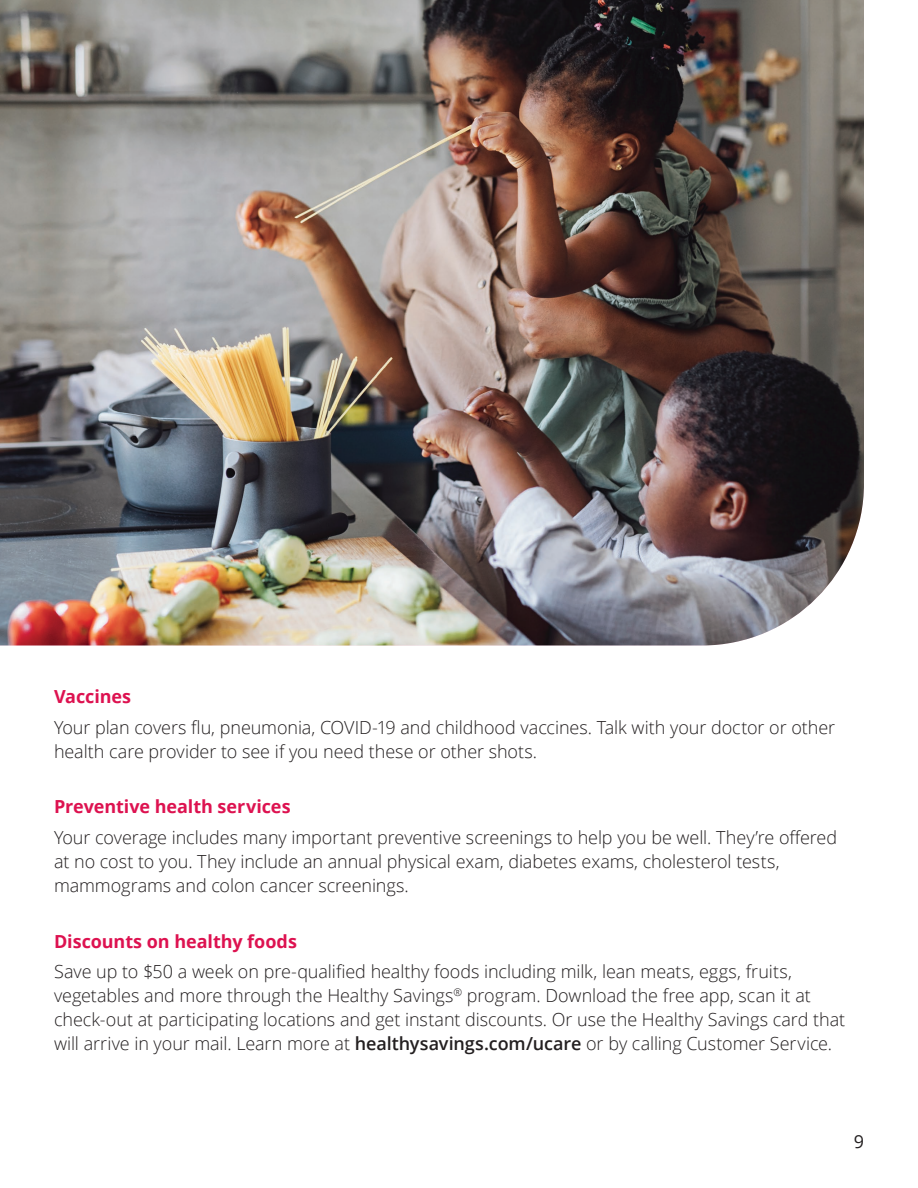
<style>
.page{position:relative;width:918px;height:1188px;background:#fff}
.page>*{position:absolute;margin:0;border:0;box-sizing:border-box;transform-origin:0 0}
.body_12_16{font:300 18px/24px "Open Sans";letter-spacing:-.005em;color:#231f20}
.Use_this_B_head{font:700 18px "Open Sans";letter-spacing:-.005em;color:#dd1250}
.t1{font:18px "Open Sans";color:#231f20}
.s1{font-weight:600}
</style>
<div class="page">
<img style="left:0;top:0;width:864px;height:645px">
<p class="Use_this_B_head" style="left:54px;top:684px;width:79px">Vaccines</p>
<p class="body_12_16" style="left:54px;top:715px;width:783px">Your plan covers flu, pneumonia, COVID-19 and childhood vaccines. Talk with your doctor or other health care provider to see if you need these or other shots.</p>
<p class="Use_this_B_head" style="left:54px;top:794px;width:238px">Preventive health services</p>
<p class="body_12_16" style="left:54px;top:825px;width:785px">Your coverage includes many important preventive screenings to help you be well. They’re offered at no cost to you. They include an annual physical exam, diabetes exams, cholesterol tests, mammograms and colon cancer screenings.</p>
<p class="Use_this_B_head" style="left:54px;top:928px;width:245px">Discounts on healthy foods</p>
<p class="body_12_16" style="left:54px;top:959px;width:793px">Save up to $50 a week on pre-qualified healthy foods including milk, lean meats, eggs, fruits, vegetables and more through the Healthy Savings<sup>®</sup> program. Download the free app, scan it at check-out at participating locations and get instant discounts. Or use the Healthy Savings card that will arrive in your mail. Learn more at <span class="s1">healthysavings.com/ucare</span> or by calling Customer Service.</p>
<p class="t1" style="left:854px;top:1129px;width:12px">9</p>
</div>
